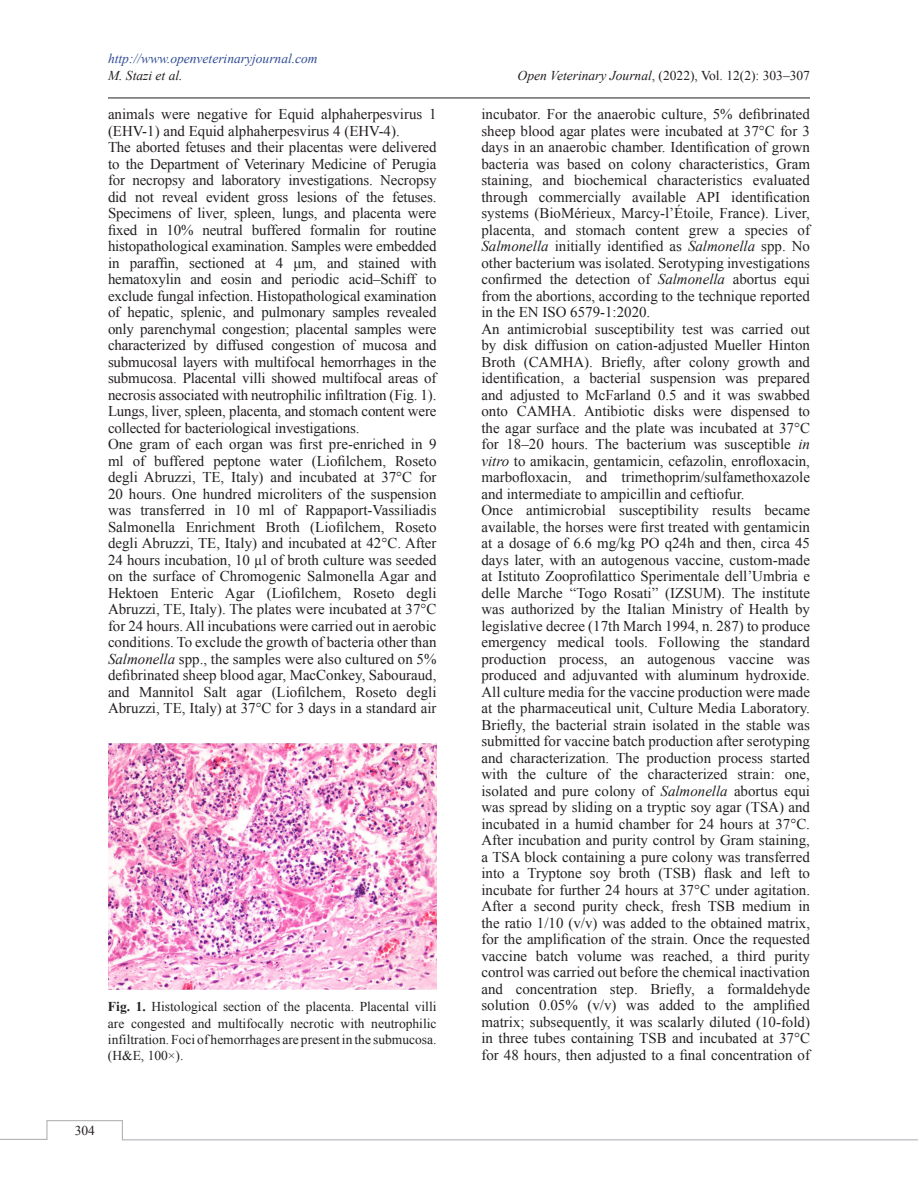
<style>
.page{position:relative;width:918px;height:1188px;background:#fff}
.page>*{position:absolute;margin:0;border:0;box-sizing:border-box;transform-origin:0 0}
.Para{font:15px/16.5px "Times New Roman";color:#231f20;text-align:justify}
.Fig_Caption{font:13.5px/16.2px "Times New Roman";color:#231f20;text-align:justify}
.t1{font:italic 13.5px "Times New Roman";color:#304d94}
.t2{font:italic 13.5px "Times New Roman";color:#231f20}
.s1{font-style:italic}
.s2{font-weight:700}
</style>
<div class="page">
<hr style="left:108px;top:98px;width:702px;height:1px;background:#231f20">
<svg style="left:0;top:1120px;width:918px;height:21px"></svg>
<img style="left:108px;top:743px;width:328px;height:247px">
<p class="t1" style="left:108px;top:50px;width:211px">http://www.openveterinaryjournal.com</p>
<p class="t2" style="left:108px;top:66px;width:76px">M. Stazi et al.</p>
<p class="Fig_Caption" style="left:518px;top:67px;width:294px"><span class="s1">Open Veterinary Journal</span>, (2022), Vol. 12(2): 303–307</p>
<p class="Para" style="left:108px;top:106px;width:330px">animals were negative for Equid alphaherpesvirus 1 (EHV-1) and Equid alphaherpesvirus 4 (EHV-4).</p>
<p class="Para" style="left:108px;top:139px;width:330px">The aborted fetuses and their placentas were delivered to the Department of Veterinary Medicine of Perugia for necropsy and laboratory investigations. Necropsy did not reveal evident gross lesions of the fetuses.<br>Specimens of liver, spleen, lungs, and placenta were fixed in 10% neutral buffered formalin for routine histopathological examination. Samples were embedded in paraffin, sectioned at 4 μm, and stained with hematoxylin and eosin and periodic acid–Schiff to exclude fungal infection. Histopathological examination of hepatic, splenic, and pulmonary samples revealed only parenchymal congestion; placental samples were characterized by diffused congestion of mucosa and submucosal layers with multifocal hemorrhages in the submucosa. Placental villi showed multifocal areas of necrosis associated with neutrophilic infiltration (Fig. 1).<br>Lungs, liver, spleen, placenta, and stomach content were collected for bacteriological investigations.</p>
<p class="Para" style="left:108px;top:436px;width:330px">One gram of each organ was first pre-enriched in 9 ml of buffered peptone water (Liofilchem, Roseto degli Abruzzi, TE, Italy) and incubated at 37°C for 20 hours. One hundred microliters of the suspension was transferred in 10 ml of Rappaport-Vassiliadis Salmonella Enrichment Broth (Liofilchem, Roseto degli Abruzzi, TE, Italy) and incubated at 42°C. After 24 hours incubation, 10 µl of broth culture was seeded on the surface of Chromogenic Salmonella Agar and Hektoen Enteric Agar (Liofilchem, Roseto degli Abruzzi, TE, Italy). The plates were incubated at 37°C for 24 hours. All incubations were carried out in aerobic conditions. To exclude the growth of bacteria other than <span class="s1">Salmonella</span> spp., the samples were also cultured on 5% defibrinated sheep blood agar, MacConkey, Sabouraud, and Mannitol Salt agar (Liofilchem, Roseto degli Abruzzi, TE, Italy) at 37°C for 3 days in a standard air</p>
<p class="Fig_Caption" style="left:108px;top:999px;width:330px"><span class="s2">Fig. 1.</span> Histological section of the placenta. Placental villi are congested and multifocally necrotic with neutrophilic infiltration. Foci of hemorrhages are present in the submucosa. (H&amp;E, 100×).</p>
<p class="Para" style="left:482px;top:106px;width:330px">incubator. For the anaerobic culture, 5% defibrinated sheep blood agar plates were incubated at 37°C for 3 days in an anaerobic chamber. Identification of grown bacteria was based on colony characteristics, Gram staining, and biochemical characteristics evaluated through commercially available API identification systems (BioMérieux, Marcy-l’Étoile, France). Liver, placenta, and stomach content grew a species of <span class="s1">Salmonella</span> initially identified as <span class="s1">Salmonella</span> spp. No other bacterium was isolated. Serotyping investigations confirmed the detection of <span class="s1">Salmonella</span> abortus equi from the abortions, according to the technique reported in the EN ISO 6579-1:2020.</p>
<p class="Para" style="left:482px;top:320px;width:330px">An antimicrobial susceptibility test was carried out by disk diffusion on cation-adjusted Mueller Hinton Broth (CAMHA). Briefly, after colony growth and identification, a bacterial suspension was prepared and adjusted to McFarland 0.5 and it was swabbed onto CAMHA. Antibiotic disks were dispensed to the agar surface and the plate was incubated at 37°C for 18–20 hours. The bacterium was susceptible <span class="s1">in vitro</span> to amikacin, gentamicin, cefazolin, enrofloxacin, marbofloxacin, and trimethoprim/sulfamethoxazole and intermediate to ampicillin and ceftiofur.</p>
<p class="Para" style="left:482px;top:502px;width:330px">Once antimicrobial susceptibility results became available, the horses were first treated with gentamicin at a dosage of 6.6 mg/kg PO q24h and then, circa 45 days later, with an autogenous vaccine, custom-made at Istituto Zooprofilattico Sperimentale dell’Umbria e delle Marche “Togo Rosati” (IZSUM). The institute was authorized by the Italian Ministry of Health by legislative decree (17th March 1994, n. 287) to produce emergency medical tools. Following the standard production process, an autogenous vaccine was produced and adjuvanted with aluminum hydroxide.<br>All culture media for the vaccine production were made at the pharmaceutical unit, Culture Media Laboratory.<br>Briefly, the bacterial strain isolated in the stable was submitted for vaccine batch production after serotyping and characterization. The production process started with the culture of the characterized strain: one, isolated and pure colony of <span class="s1">Salmonella</span> abortus equi was spread by sliding on a tryptic soy agar (TSA) and incubated in a humid chamber for 24 hours at 37°C.<br>After incubation and purity control by Gram staining, a TSA block containing a pure colony was transferred into a Tryptone soy broth (TSB) flask and left to incubate for further 24 hours at 37°C under agitation.<br>After a second purity check, fresh TSB medium in the ratio 1/10 (v/v) was added to the obtained matrix, for the amplification of the strain. Once the requested vaccine batch volume was reached, a third purity control was carried out before the chemical inactivation and concentration step. Briefly, a formaldehyde solution 0.05% (v/v) was added to the amplified matrix; subsequently, it was scalarly diluted (10-fold) in three tubes containing TSB and incubated at 37°C for 48 hours, then adjusted to a final concentration of</p>
<p class="Fig_Caption" style="left:75px;top:1122px;width:22px">304</p>
</div>
